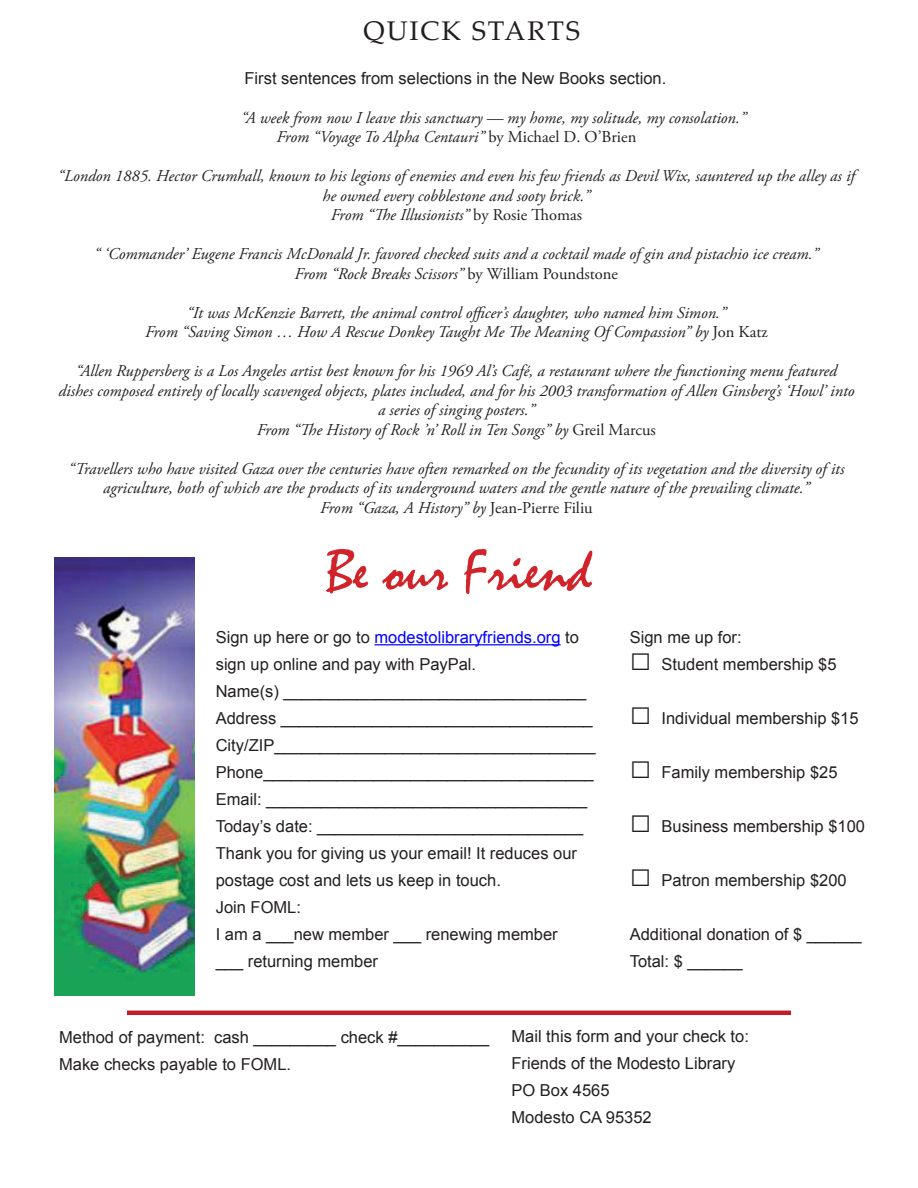
<style>
.page{position:relative;width:918px;height:1188px;background:#fff}
.page>*{position:absolute;margin:0;border:0;box-sizing:border-box;transform-origin:0 0}
.t1{font:60px "Mistral";color:#d1232a}
.t2{font:27px "Palatino Linotype";letter-spacing:.07em;color:#231f20}
.t3{font:italic 16.5px/19.5px "Adobe Garamond Pro";color:#231f20;text-align:center}
.t4{font:16.5px/27px "Arial";color:#231f20}
.s1{font-style:normal}
.s2{color:#00f}
.s3{font-size:36px}
</style>
<div class="page">
<img style="left:54px;top:558px;width:140px;height:438px">
<hr style="left:374px;top:644px;width:187px;height:1px;background:#00f">
<hr style="left:127px;top:1011px;width:664px;height:4px;background:#be1d2c">
<p class="t2" style="left:364px;top:11px;width:218px">QUICK STARTS</p>
<p class="t4" style="left:245px;top:65px;width:423px">First sentences from selections in the New Books section.</p>
<p class="t3" style="left:241px;top:108px;width:507px">“A week from now I leave this sanctuary — my home, my solitude, my consolation.”</p>
<p class="t3" style="left:276px;top:128px;width:361px">From “Voyage To Alpha Centauri” <span class="s1">by Michael D. O’Brien</span></p>
<p class="t3" style="left:58px;top:167px;width:799px">“London 1885. Hector Crumhall, known to his legions of enemies and even his few friends as Devil Wix, sauntered up the alley as if he owned every cobblestone and sooty brick.”</p>
<p class="t3" style="left:331px;top:206px;width:253px">From “The Illusionists” <span class="s1">by Rosie Thomas</span></p>
<p class="t3" style="left:94px;top:245px;width:726px">“ ‘Commander’ Eugene Francis McDonald Jr. favored checked suits and a cocktail made of gin and pistachio ice cream.”</p>
<p class="t3" style="left:295px;top:264px;width:325px">From “Rock Breaks Scissors” <span class="s1">by William Poundstone</span></p>
<p class="t3" style="left:187px;top:303px;width:541px">“It was McKenzie Barrett, the animal control officer’s daughter, who named him Simon.”</p>
<p class="t3" style="left:145px;top:323px;width:624px">From “Saving Simon … How A Rescue Donkey Taught Me The Meaning Of Compassion” by <span class="s1">Jon Katz</span></p>
<p class="t3" style="left:58px;top:362px;width:798px">“Allen Ruppersberg is a Los Angeles artist best known for his 1969 Al’s Café, a restaurant where the functioning menu featured dishes composed entirely of locally scavenged objects, plates included, and for his 2003 transformation of Allen Ginsberg’s ‘Howl’ into a series of singing posters.”</p>
<p class="t3" style="left:257px;top:420px;width:401px">From “The History of Rock ’n’ Roll in Ten Songs” by <span class="s1">Greil Marcus</span></p>
<p class="t3" style="left:68px;top:459px;width:777px">“Travellers who have visited Gaza over the centuries have often remarked on the fecundity of its vegetation and the diversity of its agriculture, both of which are the products of its underground waters and the gentle nature of the prevailing climate.”</p>
<p class="t3" style="left:320px;top:498px;width:274px">From “Gaza, A History” by <span class="s1">Jean-Pierre Filiu</span></p>
<p class="t1" style="left:326px;top:535px;width:268px">Be our Friend</p>
<p class="t4" style="left:216px;top:624px;width:365px">Sign up here or go to <span class="s2">modestolibraryfriends.org</span> to sign up online and pay with PayPal.</p>
<p class="t4" style="left:216px;top:678px;width:372px">Name(s) _________________________________</p>
<p class="t4" style="left:216px;top:705px;width:379px">Address __________________________________</p>
<p class="t4" style="left:216px;top:732px;width:381px">City/ZIP___________________________________</p>
<p class="t4" style="left:216px;top:759px;width:379px">Phone____________________________________</p>
<p class="t4" style="left:216px;top:786px;width:373px">Email: ___________________________________</p>
<p class="t4" style="left:216px;top:813px;width:369px">Today’s date: _____________________________</p>
<p class="t4" style="left:216px;top:840px;width:363px">Thank you for giving us your email! It reduces our postage cost and lets us keep in touch.</p>
<p class="t4" style="left:216px;top:894px;width:87px">Join FOML:</p>
<p class="t4" style="left:216px;top:921px;width:344px">I am a ___new member ___ renewing member</p>
<p class="t4" style="left:216px;top:948px;width:164px">___ returning member</p>
<p class="t4" style="left:630px;top:624px;width:113px">Sign me up for:</p>
<p class="t4" style="left:630px;top:651px;width:208px"><span class="s3">□</span> Student membership $5</p>
<p class="t4" style="left:630px;top:705px;width:230px"><span class="s3">□</span> Individual membership $15</p>
<p class="t4" style="left:630px;top:759px;width:209px"><span class="s3">□</span> Family membership $25</p>
<p class="t4" style="left:630px;top:813px;width:237px"><span class="s3">□</span> Business membership $100</p>
<p class="t4" style="left:630px;top:867px;width:218px"><span class="s3">□</span> Patron membership $200</p>
<p class="t4" style="left:630px;top:921px;width:234px">Additional donation of $ ______</p>
<p class="t4" style="left:630px;top:948px;width:114px">Total: $ ______</p>
<p class="t4" style="left:59px;top:1024px;width:432px">Method of payment: cash _________ check #__________<br>Make checks payable to FOML.</p>
<p class="t4" style="left:511px;top:1022px;width:239px">Mail this form and your check to:</p>
<p class="t4" style="left:511px;top:1049px;width:225px">Friends of the Modesto Library</p>
<p class="t4" style="left:511px;top:1076px;width:100px">PO Box 4565</p>
<p class="t4" style="left:511px;top:1103px;width:142px">Modesto CA 95352</p>
</div>
